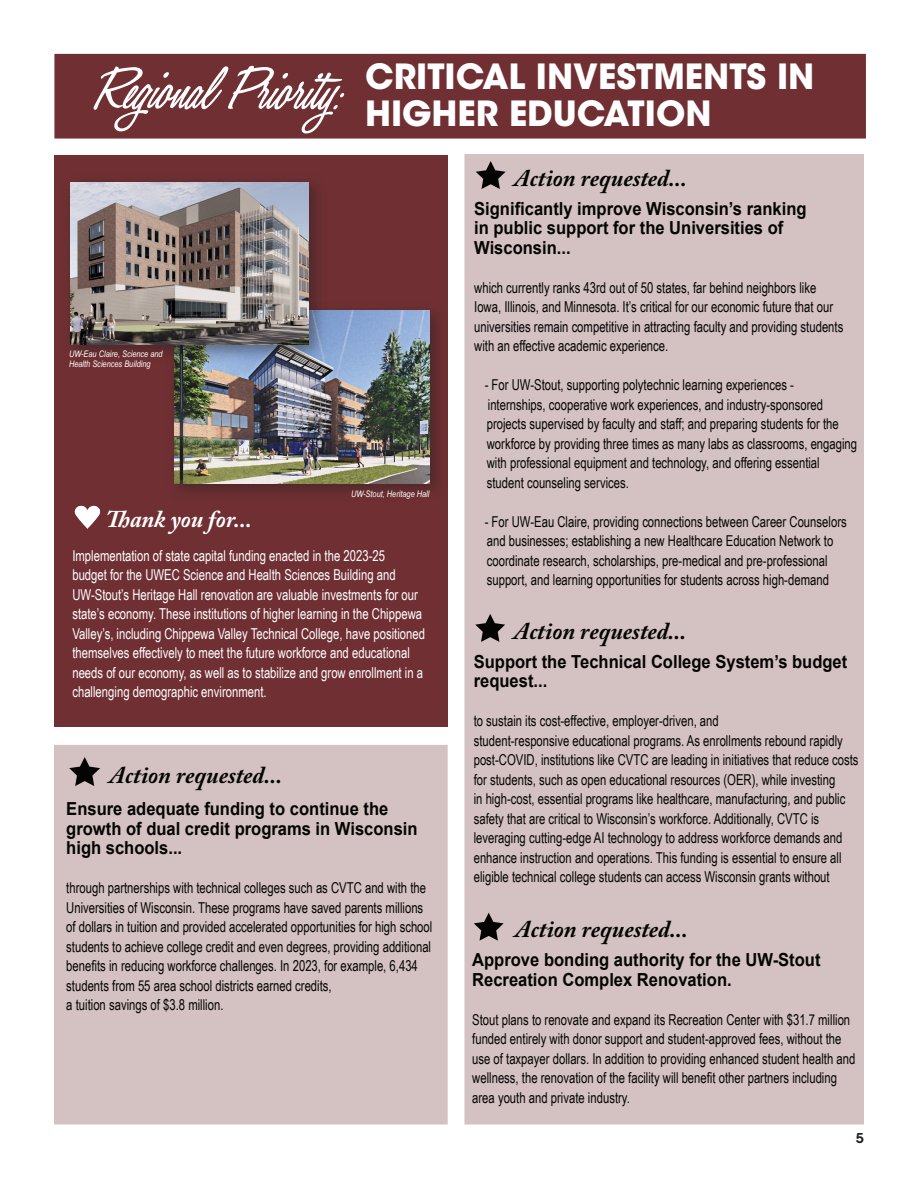
<style>
.page{position:relative;width:918px;height:1188px;background:#fff}
.page>*{position:absolute;margin:0;border:0;box-sizing:border-box;transform-origin:0 0}
.t1{font:italic 600 61.95px "Honey Script";color:#fff}
.t2{font:700 34.5px "ITC Avant Garde Std";color:#fff}
.t3{font:italic 700 24px "Adobe Caslon Pro";color:#040503}
.t4{font:italic 700 24px "Adobe Caslon Pro";color:#fff}
.t5{font:700 18px/19.5px "Arial";color:#040503;scale:.92 1}
.t6{font:15px/19.5px "Arial Narrow";color:#040503;scale:.92 1}
.t7{font:15px/19.5px "Arial Narrow";color:#fff;scale:.92 1}
.t8{font:600 13.5px "ITC Avant Garde Std";color:#231f20}
.t9{font:italic 9px "Arial Narrow";color:#fff}
</style>
<div class="page">
<div style="left:55px;top:746px;width:392px;height:378px;background:#d4c1c2"></div>
<div style="left:54px;top:54px;width:812px;height:85px;background:#703033;border:2px solid #703033"></div>
<div style="left:465px;top:155px;width:398px;height:969px;background:#d4c1c2"></div>
<div style="left:54px;top:155px;width:394px;height:571px;background:#703033"></div>
<img style="left:74px;top:505px;width:27px;height:24px">
<div style="left:165px;top:300px;width:284px;height:203px;background:#231f20;opacity:.47"></div>
<img style="left:175px;top:311px;width:254px;height:172px">
<svg style="left:69px;top:757px;width:31px;height:29px"></svg>
<div style="left:60px;top:173px;width:268px;height:191px;background:#231f20;opacity:.47"></div>
<img style="left:70px;top:182px;width:239px;height:163px">
<svg style="left:476px;top:161px;width:30px;height:28px"></svg>
<svg style="left:475px;top:614px;width:30px;height:28px"></svg>
<svg style="left:474px;top:913px;width:30px;height:28px"></svg>
<p class="t1" style="left:86px;top:52px;width:294px">RegionalPriority:</p>
<p class="t2" style="left:365px;top:54px;width:451px">CRITICAL INVESTMENTS IN</p>
<p class="t2" style="left:365px;top:91px;width:348px">HIGHER EDUCATION</p>
<p class="t3" style="left:514px;top:163px;width:174px">Action requested...</p>
<p class="t9" style="left:69px;top:347px;width:95px">UW-Eau Claire, Science and</p>
<p class="t9" style="left:69px;top:358px;width:83px">Health Sciences Building</p>
<p class="t4" style="left:106px;top:504px;width:147px">Thank you for...</p>
<p class="t9" style="left:351px;top:488px;width:80px">UW-Stout, Heritage Hall</p>
<p class="t7" style="left:72px;top:545px;width:385px">Implementation of state capital funding enacted in the 2023-25<br>budget for the UWEC Science and Health Sciences Building and UW-Stout’s Heritage Hall renovation are valuable investments for our state’s economy. These institutions of higher learning in the Chippewa Valley’s, including Chippewa Valley Technical College, have positioned themselves effectively to meet the future workforce and educational needs of our economy, as well as to stabilize and grow enrollment in a challenging demographic environment.</p>
<p class="t3" style="left:109px;top:760px;width:174px">Action requested...</p>
<p class="t5" style="left:66px;top:800px;width:383px">Ensure adequate funding to continue the growth of dual credit programs in Wisconsin high schools...</p>
<p class="t6" style="left:66px;top:878px;width:399px">through partnerships with technical colleges such as CVTC and with the Universities of Wisconsin. These programs have saved parents millions of dollars in tuition and provided accelerated opportunities for high school students to achieve college credit and even degrees, providing additional benefits in reducing workforce challenges. In 2023, for example, 6,434 students from 55 area school districts earned credits,</p>
<p class="t6" style="left:66px;top:995px;width:172px">a tuition savings of $3.8 million.</p>
<p class="t5" style="left:474px;top:199px;width:363px">Significantly improve Wisconsin’s ranking in public support for the Universities of<br>Wisconsin...</p>
<p class="t6" style="left:474px;top:277px;width:403px">which currently ranks 43rd out of 50 states, far behind neighbors like Iowa, Illinois, and Minnesota. It’s critical for our economic future that our universities remain competitive in attracting faculty and providing students with an effective academic experience.</p>
<p class="t6" style="left:485px;top:375px;width:406px">- For UW-Stout, supporting polytechnic learning experiences -<br>internships, cooperative work experiences, and industry-sponsored projects supervised by faculty and staff; and preparing students for the workforce by providing three times as many labs as classrooms, engaging with professional equipment and technology, and offering essential</p>
<p class="t6" style="left:487px;top:472px;width:156px">student counseling services.</p>
<p class="t6" style="left:485px;top:511px;width:395px">- For UW-Eau Claire, providing connections between Career Counselors and businesses; establishing a new Healthcare Education Network to coordinate research, scholarships, pre-medical and pre-professional</p>
<p class="t6" style="left:487px;top:570px;width:373px">support, and learning opportunities for students across high-demand</p>
<p class="t3" style="left:513px;top:616px;width:174px">Action requested...</p>
<p class="t5" style="left:474px;top:652px;width:408px">Support the Technical College System’s budget request...</p>
<p class="t6" style="left:474px;top:710px;width:268px">to sustain its cost-effective, employer-driven, and</p>
<p class="t6" style="left:474px;top:730px;width:420px">student-responsive educational programs. As enrollments rebound rapidly post-COVID, institutions like CVTC are leading in initiatives that reduce costs for students, such as open educational resources (OER), while investing<br>in high-cost, essential programs like healthcare, manufacturing, and public safety that are critical to Wisconsin’s workforce. Additionally, CVTC is leveraging cutting-edge AI technology to address workforce demands and enhance instruction and operations. This funding is essential to ensure all eligible technical college students can access Wisconsin grants without</p>
<p class="t3" style="left:515px;top:915px;width:174px">Action requested...</p>
<p class="t5" style="left:472px;top:951px;width:380px">Approve bonding authority for the UW-Stout<br>Recreation Complex Renovation.</p>
<p class="t6" style="left:472px;top:1009px;width:418px">Stout plans to renovate and expand its Recreation Center with $31.7 million funded entirely with donor support and student-approved fees, without the use of taxpayer dollars. In addition to providing enhanced student health and wellness, the renovation of the facility will benefit other partners including area youth and private industry.</p>
<p class="t8" style="left:856px;top:1130px;width:10px">5</p>
</div>
